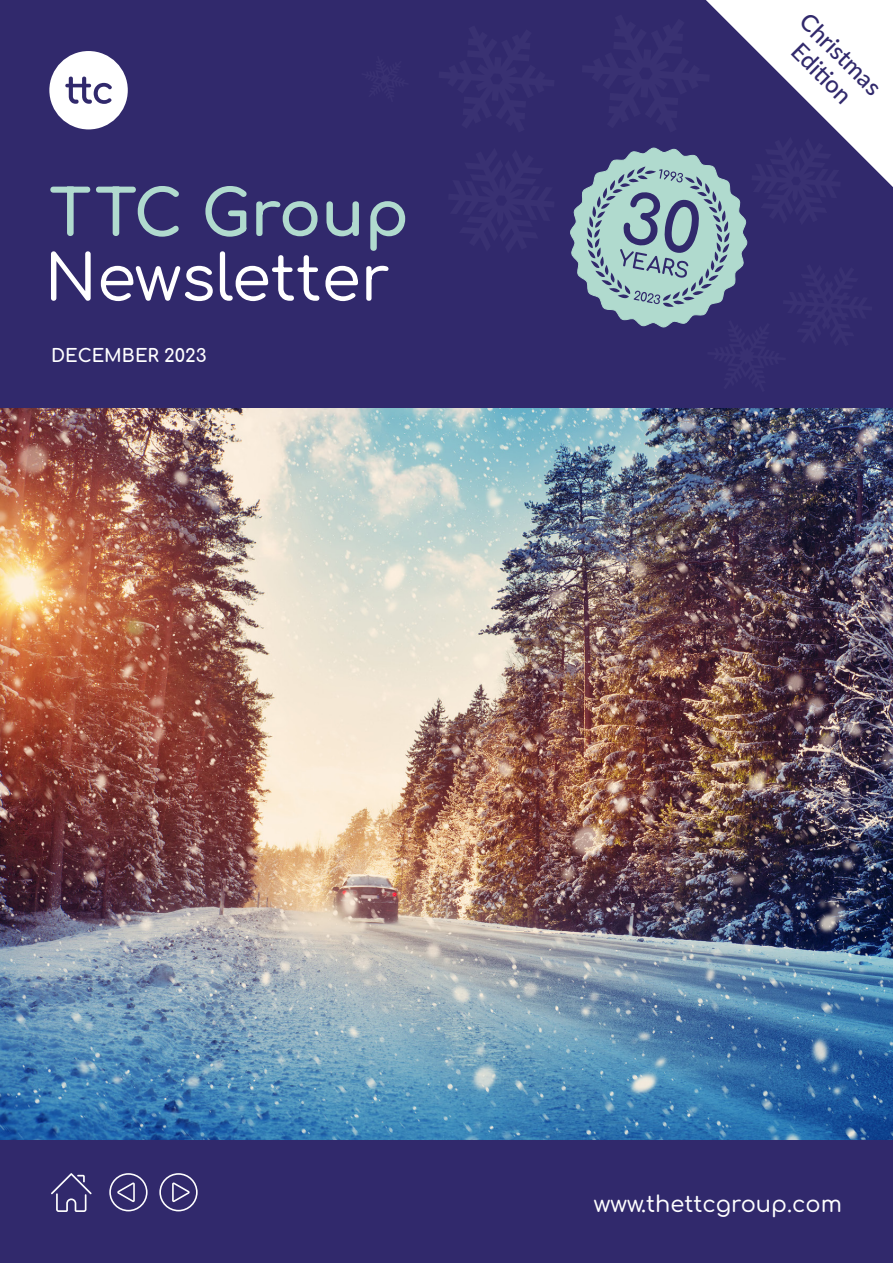
<style>
.page{position:relative;width:893px;height:1263px;background:#31296c}
.page>*{position:absolute;margin:0;border:0;box-sizing:border-box;transform-origin:0 0}
.t1{font:500 63.3px "Comfortaa";color:#fff}
.t2{font:700 63.3px "Comfortaa";color:#b0dace}
.t3{font:500 24px/27px "Lato";color:#31296c;text-align:center}
.t4{font:500 22.5px "Comfortaa";color:#fff}
.t5{font:700 18px "Comfortaa";color:#fff}
</style>
<div class="page">
<svg style="left:159px;top:1173px;width:39px;height:38px"></svg>
<svg style="left:109px;top:1173px;width:39px;height:38px"></svg>
<img style="left:0;top:408px;width:893px;height:732px">
<svg style="left:51px;top:1173px;width:41px;height:39px"></svg>
<div style="left:49px;top:51px;width:79px;height:78px;background:#fff;border-radius:50%"></div>
<svg style="left:65px;top:77px;width:47px;height:27px"></svg>
<svg style="left:570px;top:0;width:323px;height:328px"></svg>
<h1 class="t2" style="left:49px;top:156px;width:361px">TTC Group</h1>
<h1 class="t1" style="left:45px;top:221px;width:347px">Newsletter</h1>
<p class="t5" style="left:51px;top:339px;width:157px">DECEMBER 2023</p>
<p class="t3" style="left:814px;top:7px;width:106px;rotate:45deg">Christmas<br>Editi on</p>
<p class="t4" style="left:594px;top:1184px;width:250px">www.thettcgroup.com</p>
</div>
